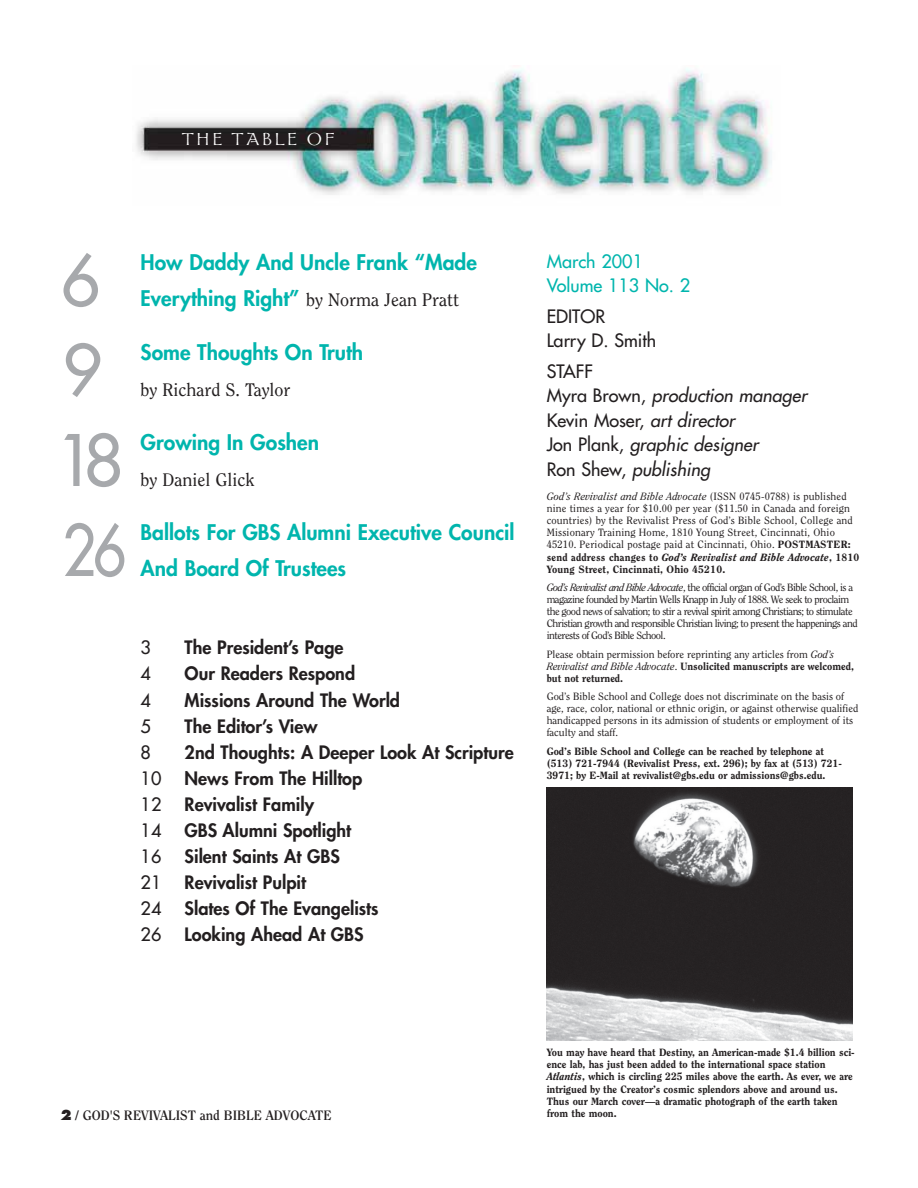
<style>
.page{position:relative;width:918px;height:1188px;background:#fff}
.page>*{position:absolute;margin:0;border:0;box-sizing:border-box;transform-origin:0 0}
.t1{font:69px/90px "Futura";color:#a7a9ac}
.t2{font:800 21px/36px "Futura";color:#00b5ad}
.t3{font:19.5px "Galahad Os F";letter-spacing:.15em;color:#fff}
.t4{font:800 18px "Futura";color:#231f20}
.t5{font:italic 18px/24.5px "Futura";color:#231f20}
.t6{font:18px/24.5px "Futura";color:#231f20}
.t7{font:18px "Clearface";color:#231f20}
.t8{font:18px/24.5px "Futura";color:#00b5ad}
.t9{font:700 13.5px "Clearface";color:#231f20}
.t10{font:10.5px/12.1px "Clearface";color:#231f20}
.t11{font:800 10.5px/12.1px "Clearface";color:#231f20}
.t12{font:10.5px/12.1px "Clearface";letter-spacing:-.05em;color:#231f20}
.s1{font-family:"Clearface";font-weight:400;font-size:18px;color:#231f20}
.s2{font-style:normal}
.s3{font-style:italic}
.s4{font-weight:800}
.s5{font-weight:800;font-style:italic}
.s6{font-family:"Futura";font-weight:800}
</style>
<div class="page">
<img style="left:136px;top:68px;width:636px;height:127px">
<img style="left:547px;top:787px;width:305px;height:254px">
<h3 class="t3" style="left:182px;top:129px;width:154px">THE TABLE OF</h3>
<h1 class="t1" style="left:56px;top:235px;width:72px">6<br>9<br>18<br>26</h1>
<h2 class="t2" style="left:141px;top:244px;width:338px">How Daddy And Uncle Frank “Made<br>Everything Right” <span class="s1">by Norma Jean Pratt</span></h2>
<h2 class="t2" style="left:141px;top:334px;width:224px">Some Thoughts On Truth</h2>
<h3 class="t7" style="left:141px;top:379px;width:152px">by Richard S. Taylor</h3>
<h2 class="t2" style="left:141px;top:424px;width:180px">Growing In Goshen</h2>
<h3 class="t7" style="left:141px;top:469px;width:115px">by Daniel Glick</h3>
<h2 class="t2" style="left:141px;top:514px;width:375px">Ballots For GBS Alumni Executive Council<br>And Board Of Trustees</h2>
<h3 class="t6" style="left:141px;top:635px;width:12px">3</h3>
<h3 class="t4" style="left:185px;top:636px;width:160px">The President’s Page</h3>
<h3 class="t6" style="left:141px;top:661px;width:12px">4</h3>
<h3 class="t4" style="left:185px;top:662px;width:172px">Our Readers Respond</h3>
<h3 class="t6" style="left:141px;top:688px;width:12px">4</h3>
<h3 class="t4" style="left:185px;top:688px;width:217px">Missions Around The World</h3>
<h3 class="t6" style="left:141px;top:714px;width:12px">5</h3>
<h3 class="t4" style="left:185px;top:714px;width:134px">The Editor’s View</h3>
<h3 class="t6" style="left:141px;top:740px;width:12px">8</h3>
<h3 class="t4" style="left:185px;top:740px;width:331px">2nd Thoughts: A Deeper Look At Scripture</h3>
<h3 class="t6" style="left:141px;top:766px;width:22px">10</h3>
<h3 class="t4" style="left:185px;top:766px;width:179px">News From The Hilltop</h3>
<h3 class="t6" style="left:141px;top:792px;width:22px">12</h3>
<h3 class="t4" style="left:185px;top:792px;width:131px">Revivalist Family</h3>
<h3 class="t6" style="left:141px;top:818px;width:22px">14</h3>
<h3 class="t4" style="left:185px;top:818px;width:168px">GBS Alumni Spotlight</h3>
<h3 class="t6" style="left:141px;top:844px;width:22px">16</h3>
<h3 class="t4" style="left:185px;top:844px;width:157px">Silent Saints At GBS</h3>
<h3 class="t6" style="left:141px;top:870px;width:22px">21</h3>
<h3 class="t4" style="left:185px;top:871px;width:123px">Revivalist Pulpit</h3>
<h3 class="t6" style="left:141px;top:896px;width:22px">24</h3>
<h3 class="t4" style="left:185px;top:897px;width:195px">Slates Of The Evangelists</h3>
<h3 class="t6" style="left:141px;top:922px;width:22px">26</h3>
<h3 class="t4" style="left:185px;top:923px;width:181px">Looking Ahead At GBS</h3>
<h3 class="t8" style="left:547px;top:249px;width:145px">March 2001<br>Volume 113 No. 2</h3>
<h3 class="t6" style="left:547px;top:304px;width:111px">EDITOR<br>Larry D. Smith</h3>
<h3 class="t5" style="left:547px;top:359px;width:265px"><span class="s2">STAFF<br>My ra B row n ,</span> production manager<br><span class="s2">Kevin Moser,</span> art director<br><span class="s2">J o n P l a n k,</span> graphic designer<br><span class="s2">Ro n S h ew,</span> publishing</h3>
<p class="t10" style="left:547px;top:490px;width:314px"><span class="s3">God’s Revivalist and Bible Advocate</span> (ISSN 0745-0788) is published nine times a year for $10.00 per year ($11.50 in Canada and foreign countries) by the Revivalist Press of God’s Bible School, College and Missionary Training Home, 1810 Young Street, Cincinnati, Ohio 45210. Periodical postage paid at Cincinnati, Ohio. <span class="s4">POSTMASTER: send address changes to</span> <span class="s5">God’s Revivalist and Bible Advocate</span><span class="s4">, 1810<br>Young Street, Cincinnati, Ohio 45210.</span></p>
<p class="t12" style="left:547px;top:581px;width:312px"><span class="s3">God’s Revivalist and Bible Advocate</span>, the official organ of God’s Bible School, is a magazine founded by Martin Wells Knapp in July of 1888. We seek to proclaim the good news of salvation; to stir a revival spirit among Christians; to stimulate Christian growth and responsible Christian living; to present the happenings and interests of God’s Bible School.</p>
<p class="t10" style="left:547px;top:648px;width:309px">Please obtain permission before reprinting any articles from <span class="s3">God’s<br>Revivalist and Bible Advocate</span>. <span class="s4">Unsolicited manuscripts are welcomed, but not returned.</span></p>
<p class="t10" style="left:547px;top:690px;width:313px">God’s Bible School and College does not discriminate on the basis of age, race, color, national or ethnic origin, or against otherwise qualified handicapped persons in its admission of students or employment of its faculty and staff.</p>
<p class="t11" style="left:547px;top:745px;width:297px">God’s Bible School and College can be reached by telephone at (513) 721-7944 (Revivalist Press, ext. 296); by fax at (513) 721-<br>3971; by E-Mail at revivalist@gbs.edu or admissions@gbs.edu.</p>
<p class="t9" style="left:60px;top:1108px;width:273px"><span class="s6">2</span> / GOD'S REVIVALIST and BIBLE ADVOCATE</p>
<p class="t11" style="left:547px;top:1046px;width:310px">You may have heard that Destiny, an American-made $1.4 billion sci&shy;ence lab, has just been added to the international space station <span class="s3">Atlantis</span>, which is circling 225 miles above the earth. As ever, we are intrigued by the Creator’s cosmic splendors above and around us.<br>Thus our March cover—a dramatic photograph of the earth taken from the moon.</p>
</div>
